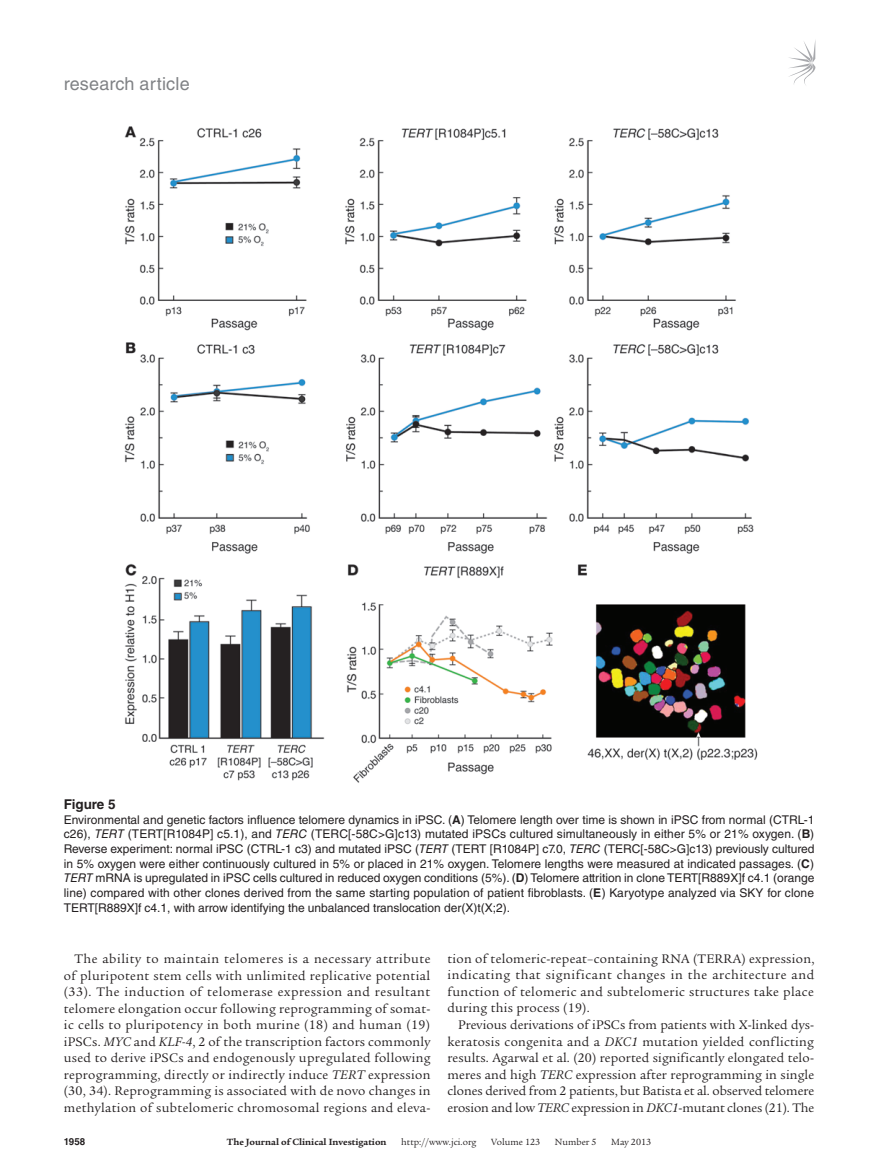
<style>
.page{position:relative;width:878px;height:1175px;background:#fff}
.page>*{position:absolute;margin:0;border:0;box-sizing:border-box;transform-origin:0 0}
.t1{font:18px "Helvetica LT Std";letter-spacing:.01em;color:#808285}
.t2{font:13.5px/16.5px "Legacy Serif Std";letter-spacing:.025em;color:#231f20;text-align:justify}
.t3{font:700 13.5px "Helvetica LT Std";color:#231f20}
.t4{font:12px/14.7px "Helvetica LT Std";color:#231f20;text-align:justify}
.t5{font:9.75px "Legacy Serif Std";color:#231f20}
.t6{font:700 9.75px "Legacy Serif Std";color:#231f20}
.t7{font:700 9.75px "Helvetica LT Std";color:#231f20}
.s1{font-weight:700}
.s2{font-style:italic}
</style>
<div class="page">
<svg style="left:789px;top:42px;width:26px;height:43px"></svg>
<img style="left:124px;top:126px;width:634px;height:657px">
<h1 class="t1" style="left:64px;top:73px;width:127px">research article</h1>
<p class="t3" style="left:64px;top:796px;width:53px">Figure 5</p>
<p class="t4" style="left:64px;top:812px;width:752px">Environmental and genetic factors influence telomere dynamics in iPSC. (<span class="s1">A</span>) Telomere length over time is shown in iPSC from normal (CTRL-1 c26), <span class="s2">TERT</span> (TERT[R1084P] c5.1), and <span class="s2">TERC</span> (TERC[-58C&gt;G]c13) mutated iPSCs cultured simultaneously in either 5% or 21% oxygen. (<span class="s1">B</span>)<br>Reverse experiment: normal iPSC (CTRL-1 c3) and mutated iPSC (<span class="s2">TERT</span> (TERT [R1084P] c7.0, <span class="s2">TERC</span> (TERC[-58C&gt;G]c13) previously cultured in 5% oxygen were either continuously cultured in 5% or placed in 21% oxygen. Telomere lengths were measured at indicated passages. (<span class="s1">C</span>)<br><span class="s2">TERT</span> mRNA is upregulated in iPSC cells cultured in reduced oxygen conditions (5%). (<span class="s1">D</span>) Telomere attrition in clone TERT[R889X]f c4.1 (orange line) compared with other clones derived from the same starting population of patient fibroblasts. (<span class="s1">E</span>) Karyotype analyzed via SKY for clone TERT[R889X]f c4.1, with arrow identifying the unbalanced translocation der(X)t(X;2).</p>
<p class="t2" style="left:64px;top:950px;width:368px;text-indent:11px">The ability to maintain telomeres is a necessary attribute of pluripotent stem cells with unlimited replicative potential (33). The induction of telomerase expression and resultant telomere elongation occur following reprogramming of somat&shy;ic cells to pluripotency in both murine (18) and human (19) iPSCs. <span class="s2">MYC</span> and <span class="s2">KLF-4</span>, 2 of the transcription factors commonly used to derive iPSCs and endogenously upregulated following reprogramming, directly or indirectly induce <span class="s2">TERT</span> expression (30, 34). Reprogramming is associated with de novo changes in methylation of subtelomeric chromosomal regions and eleva-</p>
<p class="t2" style="left:447px;top:950px;width:368px">tion of telomeric-repeat–containing RNA (TERRA) expression, indicating that significant changes in the architecture and function of telomeric and subtelomeric structures take place during this process (19).</p>
<p class="t2" style="left:447px;top:1016px;width:368px;text-indent:11px">Previous derivations of iPSCs from patients with X-linked dys&shy;keratosis congenita and a <span class="s2">DKC1</span> mutation yielded conflicting results. Agarwal et al. (20) reported significantly elongated telo&shy;meres and high <span class="s2">TERC</span> expression after reprogramming in single clones derived from 2 patients, but Batista et al. observed telomere erosion and low <span class="s2">TERC</span> expression in <span class="s2">DKC1</span>-mutant clones (21). The</p>
<p class="t7" style="left:64px;top:1135px;width:23px">1958</p>
<p class="t6" style="left:227px;top:1135px;width:161px">The Journal of Clinical Investigation</p>
<p class="t5" style="left:401px;top:1136px;width:77px">http://www.jci.org</p>
<p class="t5" style="left:491px;top:1136px;width:50px">Volume 123</p>
<p class="t5" style="left:555px;top:1136px;width:43px">Number 5</p>
<p class="t5" style="left:611px;top:1136px;width:41px">May 2013</p>
</div>
